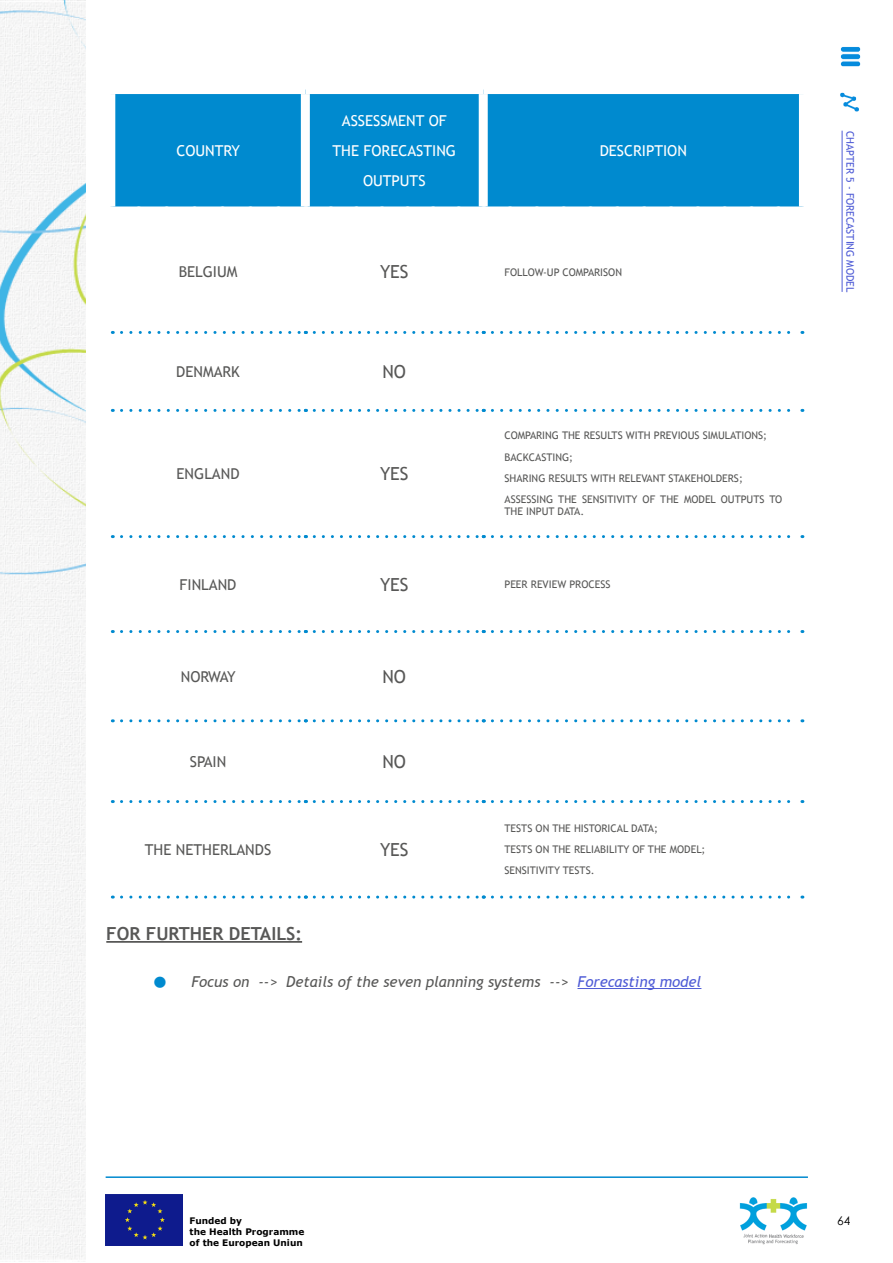
<style>
.page{position:relative;width:893px;height:1263px;background:#fff}
.page>*{position:absolute;margin:0;border:0;box-sizing:border-box;transform-origin:0 0}
.t1{font:18px "Trebuchet MS";color:#585857}
.t2{font:700 18px "Trebuchet MS";color:#585857}
.t3{font:italic 15px "Trebuchet MS";color:#585857}
.t4{font:15px "Trebuchet MS";color:#585857}
.t5{font:15px/30px "Trebuchet MS";color:#fff;text-align:center}
.t6{font:12px "Century Gothic";color:#000}
.t7{font:10.5px/21.1px "Trebuchet MS";color:#585857}
.t8{font:10.5px "Trebuchet MS";color:#4f5cd6}
.t9{font:700 9px/10.8px "Verdana";color:#000}
.s1{font-family:"Century Gothic";font-weight:700;font-style:normal;font-size:37.5px;color:#008acf}
.s2{color:#4f5cd6}
</style>
<div class="page">
<div style="left:106px;top:1195px;width:76px;height:51px;background:#0e1b8d"></div>
<hr style="left:106px;top:1176px;width:702px;height:2px;background:#008acf">
<img style="left:840px;top:47px;width:21px;height:20px">
<div style="left:0;top:0;width:85px;height:1262px;background:#f5f5f5"></div>
<img style="left:739px;top:1197px;width:69px;height:47px">
<img style="left:840px;top:92px;width:19px;height:20px">
<hr style="left:106px;top:941px;width:196px;height:2px;background:#585857">
<hr style="left:577px;top:988px;width:124px;height:1px;background:#4f5cd6">
<div style="left:115px;top:94px;width:684px;height:112px;background:#008acf"></div>
<svg style="left:121px;top:409px;width:185px;height:3px"></svg>
<svg style="left:314px;top:409px;width:170px;height:3px"></svg>
<svg style="left:492px;top:409px;width:311px;height:3px"></svg>
<svg style="left:121px;top:535px;width:185px;height:3px"></svg>
<svg style="left:314px;top:535px;width:170px;height:3px"></svg>
<svg style="left:492px;top:535px;width:311px;height:3px"></svg>
<svg style="left:121px;top:630px;width:185px;height:3px"></svg>
<svg style="left:314px;top:630px;width:170px;height:3px"></svg>
<svg style="left:492px;top:630px;width:311px;height:3px"></svg>
<svg style="left:121px;top:719px;width:185px;height:3px"></svg>
<svg style="left:314px;top:719px;width:170px;height:3px"></svg>
<svg style="left:492px;top:719px;width:311px;height:3px"></svg>
<div style="left:479px;top:94px;width:9px;height:112px;background:#fff"></div>
<svg style="left:314px;top:331px;width:170px;height:3px"></svg>
<svg style="left:492px;top:331px;width:311px;height:3px"></svg>
<svg style="left:121px;top:800px;width:185px;height:3px"></svg>
<svg style="left:314px;top:800px;width:170px;height:3px"></svg>
<svg style="left:492px;top:800px;width:311px;height:3px"></svg>
<div style="left:301px;top:94px;width:9px;height:112px;background:#fff"></div>
<svg style="left:121px;top:331px;width:185px;height:3px"></svg>
<svg style="left:121px;top:895px;width:185px;height:3px"></svg>
<svg style="left:314px;top:895px;width:170px;height:3px"></svg>
<svg style="left:492px;top:895px;width:311px;height:3px"></svg>
<svg style="left:139px;top:206px;width:152px;height:1px"></svg>
<svg style="left:331px;top:206px;width:139px;height:1px"></svg>
<svg style="left:510px;top:206px;width:280px;height:1px"></svg>
<hr style="left:842px;top:131px;width:1px;height:161px;background:#4f5cd6">
<h2 class="t5" style="left:176px;top:135px;width:65px">COUNTRY</h2>
<h2 class="t5" style="left:333px;top:105px;width:125px">ASSESSMENT OF<br>THE FORECASTING<br>OUTPUTS</h2>
<h2 class="t5" style="left:600px;top:135px;width:89px">DESCRIPTION</h2>
<h2 class="t4" style="left:179px;top:262px;width:60px">BELGIUM</h2>
<h1 class="t1" style="left:380px;top:261px;width:30px">YES</h1>
<p class="t7" style="left:504px;top:261px;width:119px">FOLLOW-UP COMPARISON</p>
<h2 class="t4" style="left:176px;top:362px;width:65px">DENMARK</h2>
<h1 class="t1" style="left:382px;top:360px;width:25px">NO</h1>
<h2 class="t4" style="left:177px;top:464px;width:64px">ENGLAND</h2>
<h1 class="t1" style="left:380px;top:462px;width:30px">YES</h1>
<p class="t7" style="left:504px;top:425px;width:279px">COMPARING THE RESULTS WITH PREVIOUS SIMULATIONS; BACKCASTING;<br>SHARING RESULTS WITH RELEVANT STAKEHOLDERS; ASSESSING THE SENSITIVITY OF THE MODEL OUTPUTS TO</p>
<p class="t7" style="left:504px;top:501px;width:81px">THE INPUT DATA.</p>
<h2 class="t4" style="left:180px;top:575px;width:58px">FINLAND</h2>
<h1 class="t1" style="left:380px;top:573px;width:30px">YES</h1>
<p class="t7" style="left:504px;top:573px;width:107px">PEER REVIEW PROCESS</p>
<h2 class="t4" style="left:181px;top:667px;width:56px">NORWAY</h2>
<h1 class="t1" style="left:382px;top:665px;width:25px">NO</h1>
<h2 class="t4" style="left:190px;top:752px;width:38px">SPAIN</h2>
<h1 class="t1" style="left:382px;top:750px;width:25px">NO</h1>
<h2 class="t4" style="left:145px;top:840px;width:128px">THE NETHERLANDS</h2>
<h1 class="t1" style="left:380px;top:838px;width:30px">YES</h1>
<p class="t7" style="left:504px;top:818px;width:202px">TESTS ON THE HISTORICAL DATA;<br>TESTS ON THE RELIABILITY OF THE MODEL;<br>SENSITIVITY TESTS.</p>
<h1 class="t2" style="left:106px;top:922px;width:197px">FOR FURTHER DETAILS:</h1>
<h2 class="t3" style="left:149px;top:972px;width:554px"><span class="s1">•</span> Focus on --&gt; Details of the seven planning systems --&gt; <span class="s2">Forecasting model</span></h2>
<p class="t8" style="left:857px;top:131px;width:163px;rotate:90deg">CHAPTER 5 - FORECASTING MODEL</p>
<p class="t9" style="left:190px;top:1215px;width:54px">Funded by</p>
<p class="t6" style="left:837px;top:1212px;width:15px">64</p>
<p class="t9" style="left:190px;top:1226px;width:116px">the Health Programme of the European Uniun</p>
</div>
